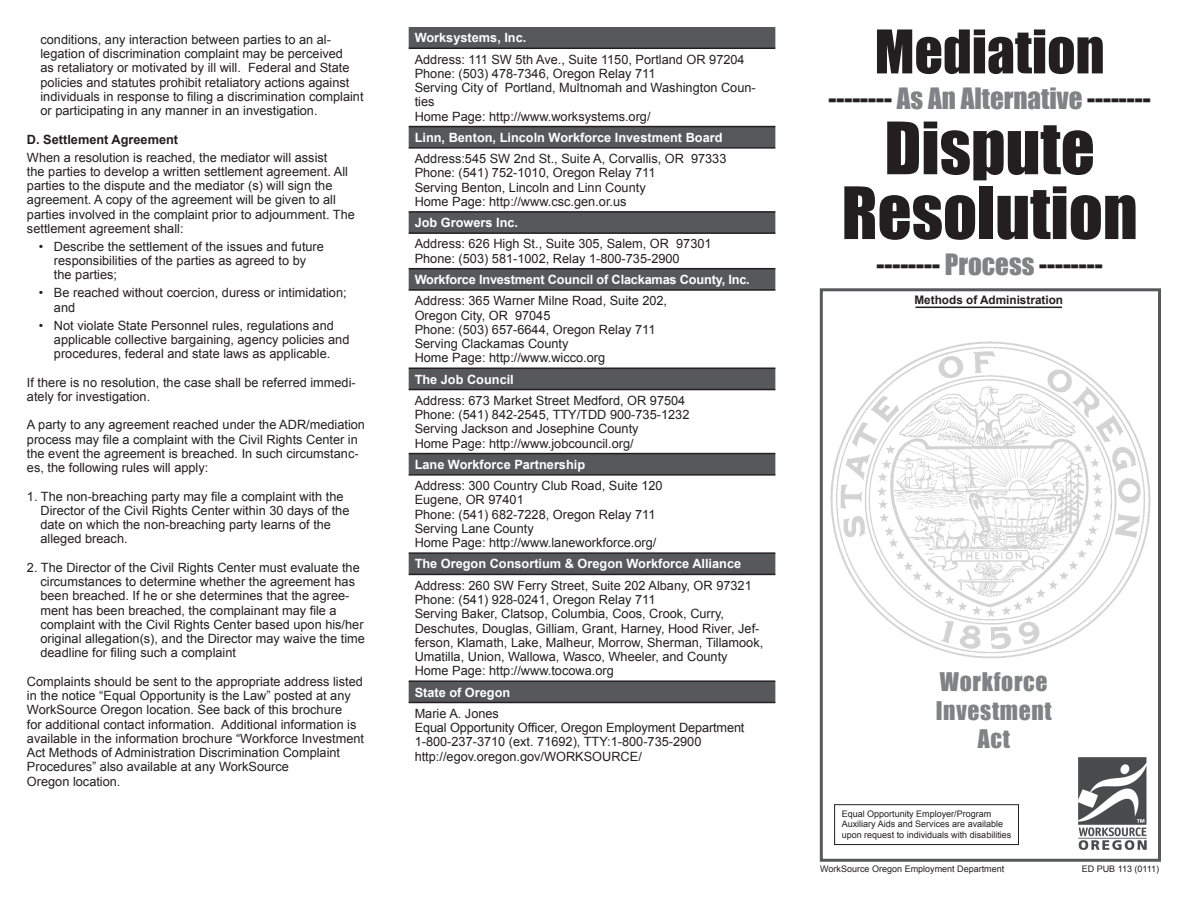
<style>
.page{position:relative;width:1188px;height:918px;background:#fff}
.page>*{position:absolute;margin:0;border:0;box-sizing:border-box;transform-origin:0 0}
.t1{font:66.75px/64.8px "Impact";color:#231f20;text-align:center}
.t2{font:55.5px "Impact";color:#231f20}
.t3{font:27px "Impact";color:#231f20}
.t4{font:23.55px/28.3px "Impact";letter-spacing:.03em;color:#808285;text-align:center}
.t5{font:12.75px/14.2px "Arial";color:#231f20}
.t6{font:700 12.75px "Arial";color:#fff}
.t7{font:700 12.75px "Arial";color:#231f20}
.t8{font:700 11.7px "Arial";color:#231f20}
.t9{font:9px/10.5px "Arial";color:#231f20}
.s1{color:#808285}
</style>
<div class="page">
<img style="left:830px;top:341px;width:321px;height:318px">
<div style="left:820px;top:288px;width:341px;height:574px;border:3px solid #57585a"></div>
<img style="left:1078px;top:757px;width:68px;height:93px">
<hr style="left:915px;top:307px;width:147px;height:1px;background:#231f20">
<div style="left:409px;top:27px;width:366px;height:547px;background:#57585a"></div>
<svg style="left:409px;top:49px;width:366px;height:503px"></svg>
<svg style="left:409px;top:575px;width:366px;height:129px"></svg>
<hr style="left:409px;top:48px;width:366px;height:1px;background:#231f20">
<hr style="left:409px;top:126px;width:366px;height:1px;background:#231f20">
<hr style="left:409px;top:147px;width:366px;height:2px;background:#231f20">
<hr style="left:409px;top:211px;width:366px;height:2px;background:#231f20">
<hr style="left:409px;top:232px;width:366px;height:2px;background:#231f20">
<hr style="left:409px;top:268px;width:366px;height:1px;background:#231f20">
<hr style="left:409px;top:289px;width:366px;height:2px;background:#231f20">
<hr style="left:409px;top:368px;width:366px;height:1px;background:#231f20">
<hr style="left:409px;top:389px;width:366px;height:1px;background:#231f20">
<hr style="left:409px;top:453px;width:366px;height:1px;background:#231f20">
<hr style="left:409px;top:474px;width:366px;height:2px;background:#231f20">
<hr style="left:409px;top:552px;width:366px;height:2px;background:#231f20">
<hr style="left:409px;top:574px;width:366px;height:1px;background:#231f20">
<hr style="left:409px;top:680px;width:366px;height:2px;background:#231f20">
<hr style="left:409px;top:702px;width:366px;height:1px;background:#231f20">
<div style="left:834px;top:804px;width:185px;height:41px;border:1px solid #231f20"></div>
<p class="t5" style="left:40px;top:32px;width:325px">conditions, any interaction between parties to an al&shy;legation of discrimination complaint may be perceived<br>as retaliatory or motivated by ill will. Federal and State policies and statutes prohibit retaliatory actions against individuals in response to filing a discrimination complaint or participating in any manner in an investigation.</p>
<p class="t7" style="left:27px;top:131px;width:153px">D. Settlement Agreement</p>
<p class="t5" style="left:27px;top:150px;width:329px">When a resolution is reached, the mediator will assist<br>the parties to develop a written settlement agreement. All parties to the dispute and the mediator (s) will sign the agreement. A copy of the agreement will be given to all parties involved in the complaint prior to adjournment. The settlement agreement shall:</p>
<p class="t5" style="left:54px;top:239px;width:272px;text-indent:-15px">• Describe the settlement of the issues and future responsibilities of the parties as agreed to by the parties;</p>
<p class="t5" style="left:54px;top:286px;width:294px;text-indent:-15px">• Be reached without coercion, duress or intimidation; and</p>
<p class="t5" style="left:54px;top:318px;width:297px;text-indent:-15px">• Not violate State Personnel rules, regulations and applicable collective bargaining, agency policies and procedures, federal and state laws as applicable.</p>
<p class="t5" style="left:27px;top:375px;width:330px">If there is no resolution, the case shall be referred immedi&shy;ately for investigation.</p>
<p class="t5" style="left:27px;top:418px;width:340px">A party to any agreement reached under the ADR/mediation process may file a complaint with the Civil Rights Center in the event the agreement is breached. In such circumstanc&shy;es, the following rules will apply:</p>
<p class="t5" style="left:40px;top:489px;width:310px;text-indent:-14px">1. The non-breaching party may file a complaint with the Director of the Civil Rights Center within 30 days of the date on which the non-breaching party learns of the alleged breach.</p>
<p class="t5" style="left:40px;top:560px;width:326px;text-indent:-14px">2. The Director of the Civil Rights Center must evaluate the circumstances to determine whether the agreement has been breached. If he or she determines that the agree&shy;ment has been breached, the complainant may file a complaint with the Civil Rights Center based upon his/her original allegation(s), and the Director may waive the time deadline for filing such a complaint</p>
<p class="t5" style="left:27px;top:674px;width:339px">Complaints should be sent to the appropriate address listed in the notice “Equal Opportunity is the Law” posted at any WorkSource Oregon location. See back of this brochure<br>for additional contact information. Additional information is available in the information brochure “Workforce Investment Act Methods of Administration Discrimination Complaint Procedures” also available at any WorkSource<br>Oregon location.</p>
<p class="t6" style="left:415px;top:29px;width:113px">Worksystems, Inc.</p>
<p class="t5" style="left:415px;top:52px;width:343px">Address: 111 SW 5th Ave., Suite 1150, Portland OR 97204<br>Phone: (503) 478-7346, Oregon Relay 711<br>Serving City of Portland, Multnomah and Washington Coun&shy;ties<br>Home Page: http://www.worksystems.org/</p>
<p class="t6" style="left:415px;top:129px;width:309px">Linn, Benton, Lincoln Workforce Investment Board</p>
<p class="t5" style="left:415px;top:152px;width:313px">Address:545 SW 2nd St., Suite A, Corvallis, OR 97333<br>Phone: (541) 752-1010, Oregon Relay 711<br>Serving Benton, Lincoln and Linn County<br>Home Page: http://www.csc.gen.or.us</p>
<p class="t6" style="left:415px;top:214px;width:105px">Job Growers Inc.</p>
<p class="t5" style="left:415px;top:237px;width:298px">Address: 626 High St., Suite 305, Salem, OR 97301<br>Phone: (503) 581-1002, Relay 1-800-735-2900</p>
<p class="t6" style="left:415px;top:271px;width:337px">Workforce Investment Council of Clackamas County, Inc.</p>
<p class="t5" style="left:415px;top:294px;width:254px">Address: 365 Warner Milne Road, Suite 202,<br>Oregon City, OR 97045<br>Phone: (503) 657-6644, Oregon Relay 711<br>Serving Clackamas County<br>Home Page: http://www.wicco.org</p>
<p class="t6" style="left:415px;top:371px;width:101px">The Job Council</p>
<p class="t5" style="left:415px;top:393px;width:276px">Address: 673 Market Street Medford, OR 97504<br>Phone: (541) 842-2545, TTY/TDD 900-735-1232<br>Serving Jackson and Josephine County<br>Home Page: http://www.jobcouncil.org/</p>
<p class="t6" style="left:415px;top:456px;width:172px">Lane Workforce Partnership</p>
<p class="t5" style="left:415px;top:479px;width:250px">Address: 300 Country Club Road, Suite 120<br>Eugene, OR 97401<br>Phone: (541) 682-7228, Oregon Relay 711<br>Serving Lane County<br>Home Page: http://www.laneworkforce.org/</p>
<p class="t6" style="left:415px;top:556px;width:328px">The Oregon Consortium &amp; Oregon Workforce Alliance</p>
<p class="t5" style="left:415px;top:578px;width:350px">Address: 260 SW Ferry Street, Suite 202 Albany, OR 97321<br>Phone: (541) 928-0241, Oregon Relay 711<br>Serving Baker, Clatsop, Columbia, Coos, Crook, Curry, Deschutes, Douglas, Gilliam, Grant, Harney, Hood River, Jef&shy;ferson, Klamath, Lake, Malheur, Morrow, Sherman, Tillamook, Umatilla, Union, Wallowa, Wasco, Wheeler, and County Home Page: http://www.tocowa.org</p>
<p class="t6" style="left:415px;top:684px;width:97px">State of Oregon</p>
<p class="t5" style="left:415px;top:706px;width:331px">Marie A. Jones<br>Equal Opportunity Officer, Oregon Employment Department 1-800-237-3710 (ext. 71692), TTY:1-800-735-2900 http://egov.oregon.gov/WORKSOURCE/</p>
<h2 class="t2" style="left:875px;top:9px;width:231px">Mediation</h2>
<h3 class="t3" style="left:829px;top:78px;width:324px">-------- <span class="s1">As An Alternative</span> --------</h3>
<h1 class="t1" style="left:842px;top:114px;width:298px">Dispute<br>Resolution</h1>
<h3 class="t3" style="left:877px;top:244px;width:228px">-------- <span class="s1">Process</span> --------</h3>
<p class="t8" style="left:915px;top:293px;width:150px">Methods of Administration</p>
<h3 class="t4" style="left:936px;top:667px;width:118px">Workforce<br>Investment<br>Act</h3>
<p class="t9" style="left:842px;top:809px;width:171px">Equal Opportunity Employer/Program<br>Auxiliary Aids and Services are available upon request to individuals with disabilities</p>
<p class="t9" style="left:820px;top:864px;width:185px">WorkSource Oregon Employment Department</p>
<p class="t9" style="left:1082px;top:864px;width:79px">ED PUB 113 (0111)</p>
</div>
